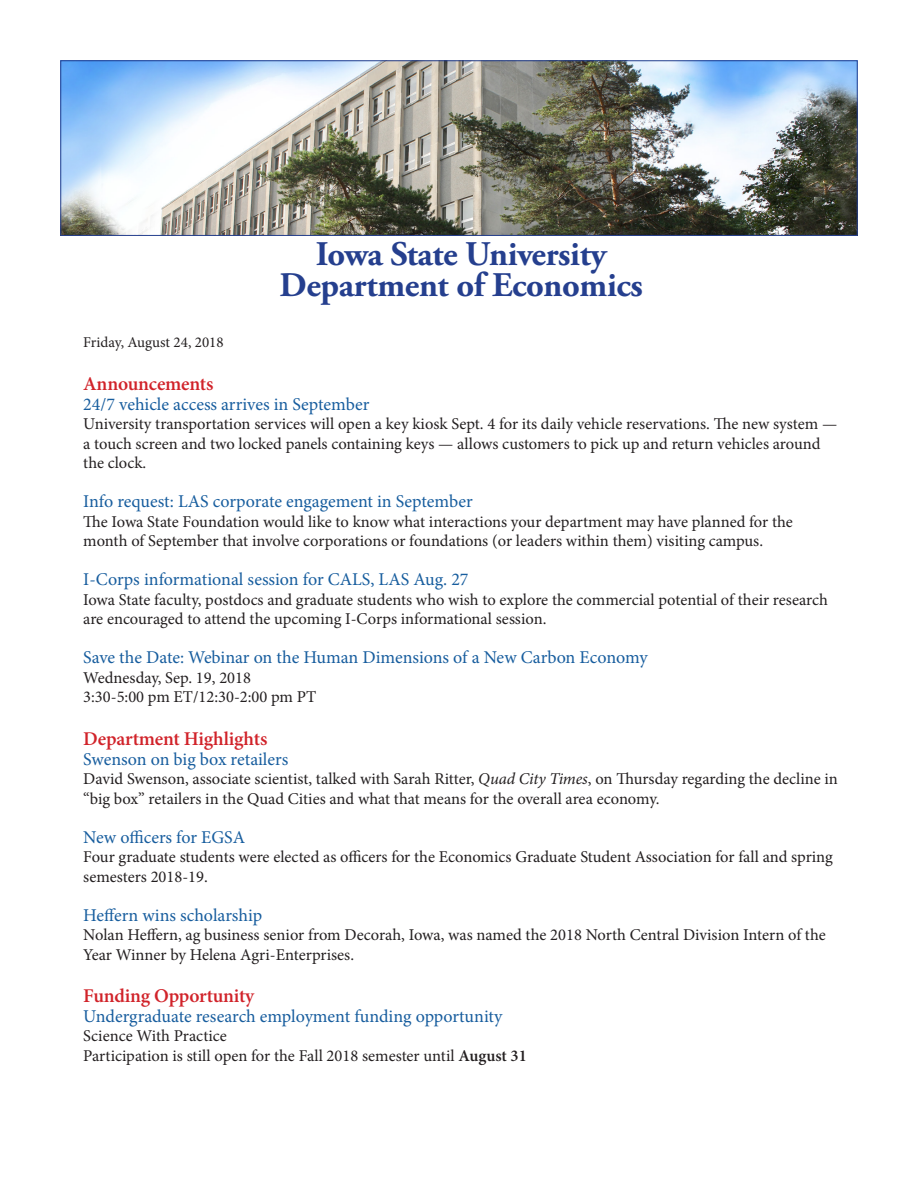
<style>
.page{position:relative;width:918px;height:1188px;background:#fff}
.page>*{position:absolute;margin:0;border:0;box-sizing:border-box;transform-origin:0 0}
.t1{font:700 34.5px "Adobe Garamond Pro";letter-spacing:-.01em;color:#253f8e}
.t2{font:600 19.5px "Minion Pro";letter-spacing:-.01em;color:#d1232a}
.Paragraph{font:18px "Minion Pro";color:#175d9e}
.Paragraph-2{font:16.5px/19.5px "Minion Pro";color:#231f20}
.Paragraph-3{font:15px "Minion Pro";color:#231f20}
.s1{font-style:italic}
.s2{font-weight:600}
</style>
<div class="page">
<img style="left:62px;top:62px;width:794px;height:172px">
<div style="left:60px;top:60px;width:798px;height:176px;border:1px solid #253f8e"></div>
<p class="t1" style="left:316px;top:234px;width:292px">Iowa State University</p>
<p class="t1" style="left:280px;top:265px;width:365px">Department of Economics</p>
<p class="Paragraph-3" style="left:83px;top:332px;width:142px">Friday, August 24, 2018</p>
<p class="t2" style="left:83px;top:370px;width:132px">Announcements</p>
<p class="Paragraph" style="left:83px;top:392px;width:288px">24/7 vehicle access arrives in September</p>
<p class="Paragraph-2" style="left:83px;top:414px;width:755px">University transportation services will open a key kiosk Sept. 4 for its daily vehicle reservations. The new system — a touch screen and two locked panels containing keys — allows customers to pick up and return vehicles around the clock.</p>
<p class="Paragraph" style="left:83px;top:489px;width:391px">Info request: LAS corporate engagement in September</p>
<p class="Paragraph-2" style="left:83px;top:512px;width:711px">The Iowa State Foundation would like to know what interactions your department may have planned for the month of September that involve corporations or foundations (or leaders within them) visiting campus.</p>
<p class="Paragraph" style="left:83px;top:567px;width:387px">I-Corps informational session for CALS, LAS Aug. 27</p>
<p class="Paragraph-2" style="left:83px;top:590px;width:746px">Iowa State faculty, postdocs and graduate students who wish to explore the commercial potential of their research are encouraged to attend the upcoming I-Corps informational session.</p>
<p class="Paragraph" style="left:83px;top:645px;width:566px">Save the Date: Webinar on the Human Dimensions of a New Carbon Economy</p>
<p class="Paragraph-2" style="left:83px;top:668px;width:169px">Wednesday, Sep. 19, 2018</p>
<p class="Paragraph-2" style="left:83px;top:687px;width:235px">3:30-5:00 pm ET/12:30-2:00 pm PT</p>
<p class="t2" style="left:83px;top:725px;width:186px">Department Highlights</p>
<p class="Paragraph" style="left:83px;top:747px;width:207px">Swenson on big box retailers</p>
<p class="Paragraph-2" style="left:83px;top:769px;width:756px">David Swenson, associate scientist, talked with Sarah Ritter, <span class="s1">Quad City Times</span>, on Thursday regarding the decline in “big box” retailers in the Quad Cities and what that means for the overall area economy.</p>
<p class="Paragraph" style="left:83px;top:825px;width:163px">New officers for EGSA</p>
<p class="Paragraph-2" style="left:83px;top:847px;width:751px">Four graduate students were elected as officers for the Economics Graduate Student Association for fall and spring semesters 2018-19.</p>
<p class="Paragraph" style="left:83px;top:903px;width:180px">Heffern wins scholarship</p>
<p class="Paragraph-2" style="left:83px;top:925px;width:744px">Nolan Heffern, ag business senior from Decorah, Iowa, was named the 2018 North Central Division Intern of the<br>Year Winner by Helena Agri-Enterprises.</p>
<p class="t2" style="left:83px;top:983px;width:172px">Funding Opportunity</p>
<p class="Paragraph" style="left:83px;top:1004px;width:421px">Undergraduate research employment funding opportunity</p>
<p class="Paragraph-2" style="left:83px;top:1027px;width:145px">Science With Practice</p>
<p class="Paragraph-2" style="left:83px;top:1046px;width:445px">Participation is still open for the Fall 2018 semester until <span class="s2">August 31</span></p>
</div>
